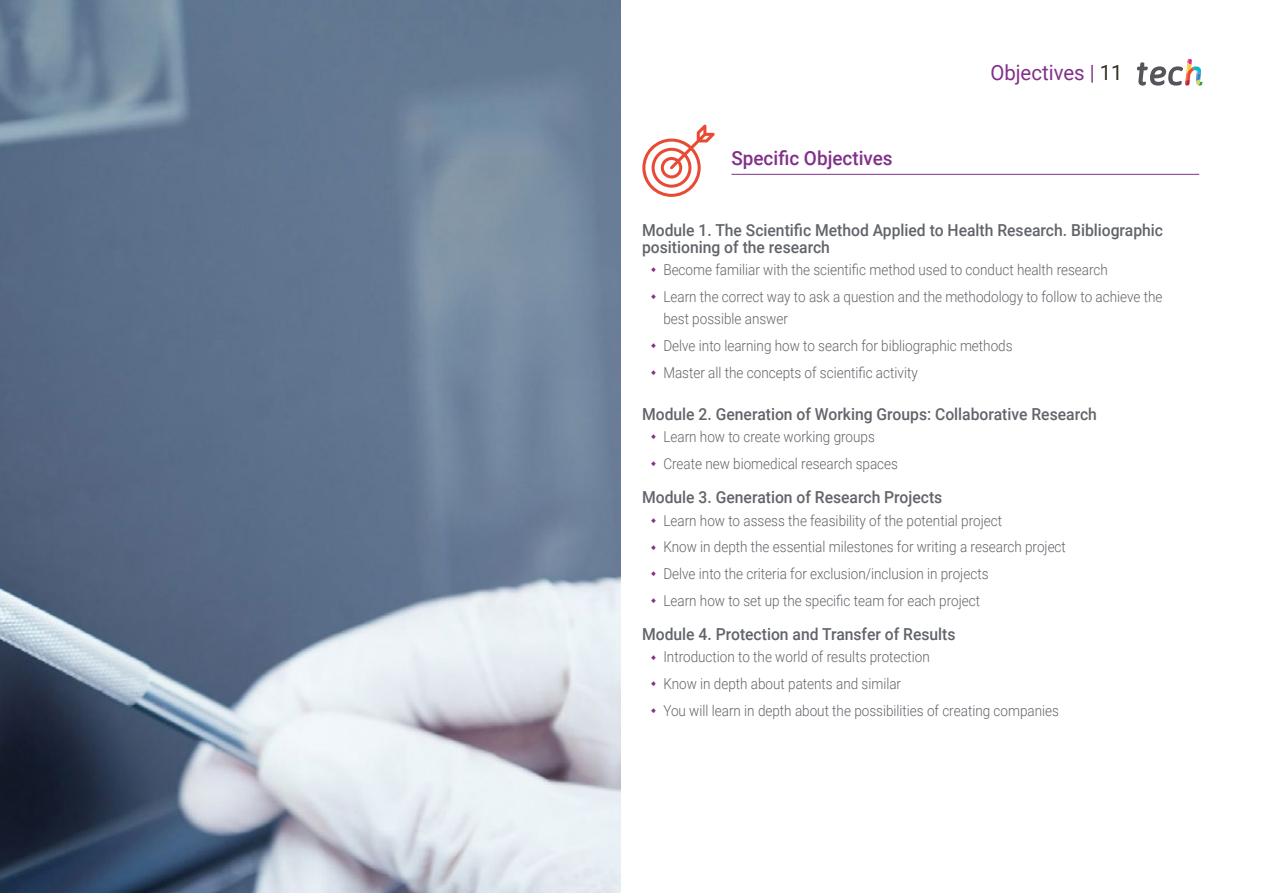
<style>
.page{position:relative;width:1263px;height:893px;background:#fff}
.page>*{position:absolute;margin:0;border:0;box-sizing:border-box;transform-origin:0 0}
.t1{font:21px "Roboto";color:#813089}
.t2{font:500 19.5px "Roboto";color:#813089}
.t3{font:500 16.5px/16.5px "Roboto";color:#61646a;scale:.95 1}
.t4{font:300 15px/26.7px "Roboto";color:#61646a;scale:.9 1}
.s1{color:#312e20}
</style>
<div class="page">
<hr style="left:731px;top:174px;width:468px;height:1px;background:#813089">
<svg style="left:642px;top:124px;width:73px;height:73px"></svg>
<img style="left:0;top:0;width:621px;height:893px">
<svg style="left:1137px;top:59px;width:65px;height:27px"></svg>
<h2 class="t2" style="left:731px;top:144px;width:163px">Specific Objectives</h2>
<h1 class="t1" style="left:990px;top:57px;width:134px">Objectives | <span class="s1">11</span></h1>
<p class="t3" style="left:642px;top:222px;width:550px">Module 1. The Scientific Method Applied to Health Research. Bibliographic positioning of the research</p>
<p class="t4" style="left:663px;top:256px;width:556px">Become familiar with the scientific method used to conduct health research<br>Learn the correct way to ask a question and the methodology to follow to achieve the</p>
<p class="t4" style="left:663px;top:305px;width:389px">best possible answer<br>Delve into learning how to search for bibliographic methods<br>Master all the concepts of scientific activity</p>
<p class="t3" style="left:642px;top:405px;width:480px">Module 2. Generation of Working Groups: Collaborative Research</p>
<p class="t4" style="left:663px;top:423px;width:262px">Learn how to create working groups<br>Create new biomedical research spaces</p>
<p class="t3" style="left:642px;top:488px;width:317px">Module 3. Generation of Research Projects</p>
<p class="t4" style="left:663px;top:506px;width:449px">Learn how to assess the feasibility of the potential project<br>Know in depth the essential milestones for writing a research project Delve into the criteria for exclusion/inclusion in projects<br>Learn how to set up the specific team for each project</p>
<p class="t3" style="left:642px;top:625px;width:331px">Module 4. Protection and Transfer of Results</p>
<p class="t4" style="left:663px;top:643px;width:441px">Introduction to the world of results protection<br>Know in depth about patents and similar<br>You will learn in depth about the possibilities of creating companies</p>
</div>
